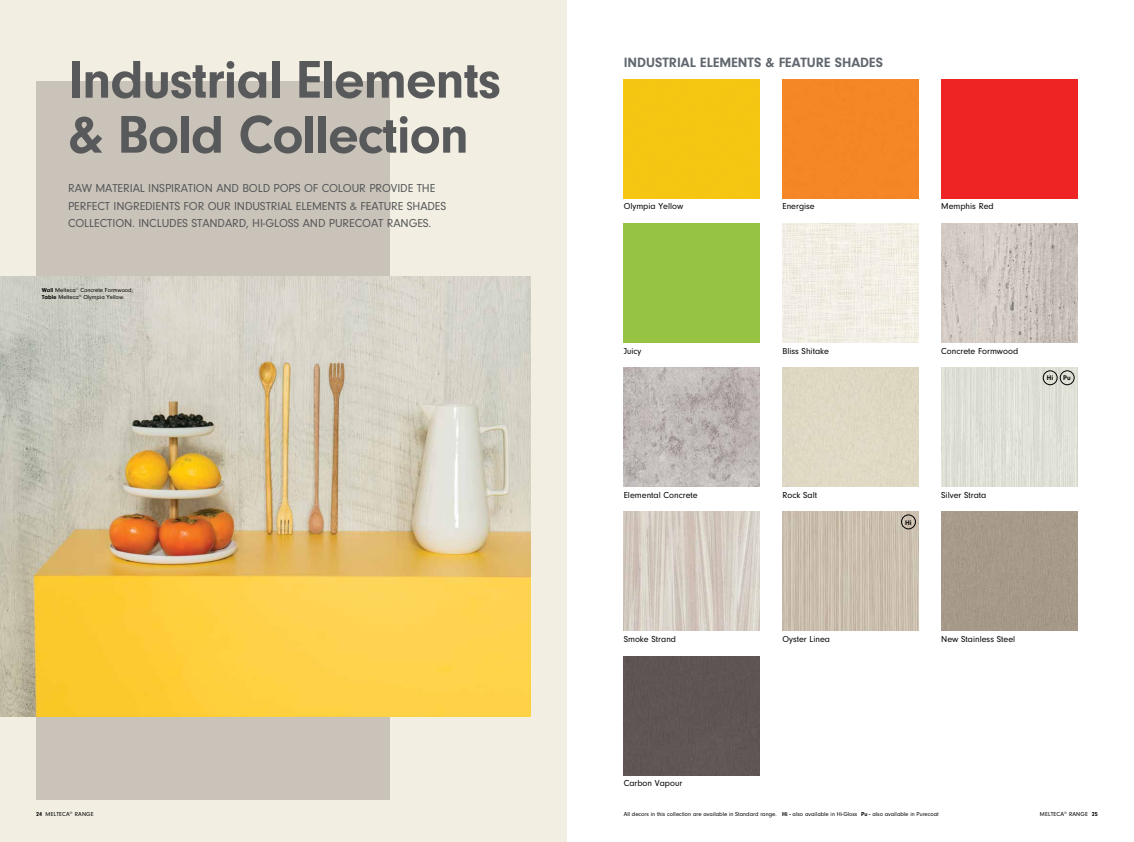
<style>
.page{position:relative;width:1134px;height:842px;background:#fff}
.page>*{position:absolute;margin:0;border:0;box-sizing:border-box;transform-origin:0 0}
.t1{font:700 55px/55px "Neuzeit Gro";letter-spacing:-.02em;color:#58595b}
.t2{font:700 14px "Neuzeit Gro";color:#61676f}
.t3{font:12px/17px "Neuzeit Gro";letter-spacing:-.01em;color:#58595b}
.t4{font:9px "Neuzeit Gro";color:#000}
.t5{font:700 7px "Neuzeit Gro";color:#000}
.t6{font:6px/7.2px "Neuzeit Gro";color:#000}
.t7{font:6px "Neuzeit Gro";letter-spacing:.025em;color:#000}
.s1{font-weight:700}
</style>
<div class="page">
<div style="left:0;top:0;width:567px;height:842px;background:#f2eee2"></div>
<div style="left:36px;top:81px;width:353px;height:718px;background:#cac3b9"></div>
<img style="left:0;top:277px;width:531px;height:439px">
<div style="left:624px;top:79px;width:136px;height:119px;background:#f6c613"></div>
<div style="left:941px;top:79px;width:136px;height:119px;background:#ee2424"></div>
<div style="left:782px;top:79px;width:136px;height:119px;background:#f58726"></div>
<div style="left:624px;top:224px;width:136px;height:119px;background:#96c344"></div>
<div style="left:782px;top:368px;width:136px;height:119px;background:#dfd9c3"></div>
<img style="left:782px;top:224px;width:136px;height:119px">
<img style="left:624px;top:512px;width:136px;height:119px">
<img style="left:624px;top:368px;width:136px;height:119px">
<img style="left:941px;top:224px;width:136px;height:119px">
<div style="left:941px;top:512px;width:136px;height:119px;background:#a69989"></div>
<div style="left:624px;top:656px;width:136px;height:119px;background:#5f5554"></div>
<img style="left:782px;top:512px;width:136px;height:119px">
<div style="left:901px;top:515px;width:15px;height:14px;border:1px solid #000;border-radius:50%"></div>
<img style="left:941px;top:368px;width:136px;height:119px">
<div style="left:1043px;top:371px;width:14px;height:14px;border:1px solid #000;border-radius:50%"></div>
<div style="left:1060px;top:371px;width:14px;height:14px;border:1px solid #000;border-radius:50%"></div>
<h1 class="t1" style="left:68px;top:53px;width:434px">Industrial Elements &amp; Bold Collection</h1>
<p class="t3" style="left:68px;top:180px;width:380px">RAW MATERIAL INSPIRATION AND BOLD POPS OF COLOUR PROVIDE THE<br>PERFECT INGREDIENTS FOR OUR INDUSTRIAL ELEMENTS &amp; FEATURE SHADES<br>COLLECTION. INCLUDES STANDARD, HI-GLOSS AND PURECOAT RANGES.</p>
<p class="t6" style="left:42px;top:287px;width:93px"><span class="s1">Wall</span> Melteca<sup>®</sup> Concrete Formwood;<br><span class="s1">Table</span> Melteca<sup>®</sup> Olympia Yellow.</p>
<p class="t7" style="left:36px;top:811px;width:59px"><span class="s1">24</span> MELTECA<sup>®</sup> RANGE</p>
<p class="t2" style="left:624px;top:55px;width:261px">INDUSTRIAL ELEMENTS &amp; FEATURE SHADES</p>
<p class="t4" style="left:624px;top:202px;width:61px">Olympia Yellow</p>
<p class="t4" style="left:782px;top:202px;width:34px">Energise</p>
<p class="t4" style="left:941px;top:202px;width:54px">Memphis Red</p>
<p class="t4" style="left:624px;top:346px;width:19px">Juicy</p>
<p class="t4" style="left:782px;top:346px;width:48px">Bliss Shitake</p>
<p class="t4" style="left:941px;top:346px;width:78px">Concrete Formwood</p>
<p class="t5" style="left:1047px;top:374px;width:8px">Hi</p>
<p class="t5" style="left:1063px;top:374px;width:9px">Pu</p>
<p class="t4" style="left:624px;top:490px;width:76px">Elemental Concrete</p>
<p class="t4" style="left:782px;top:490px;width:36px">Rock Salt</p>
<p class="t4" style="left:941px;top:490px;width:47px">Silver Strata</p>
<p class="t5" style="left:905px;top:518px;width:8px">Hi</p>
<p class="t4" style="left:624px;top:634px;width:54px">Smoke Strand</p>
<p class="t4" style="left:782px;top:634px;width:49px">Oyster Linea</p>
<p class="t4" style="left:941px;top:634px;width:76px">New Stainless Steel</p>
<p class="t4" style="left:624px;top:778px;width:60px">Carbon Vapour</p>
<p class="t6" style="left:624px;top:811px;width:317px">All decors in this collection are available in Standard range. <span class="s1">Hi -</span> also available in Hi-Gloss <span class="s1">Pu -</span> also available in Purecoat</p>
<p class="t7" style="left:1040px;top:811px;width:60px">MELTECA<sup>®</sup> RANGE <span class="s1">25</span></p>
</div>
